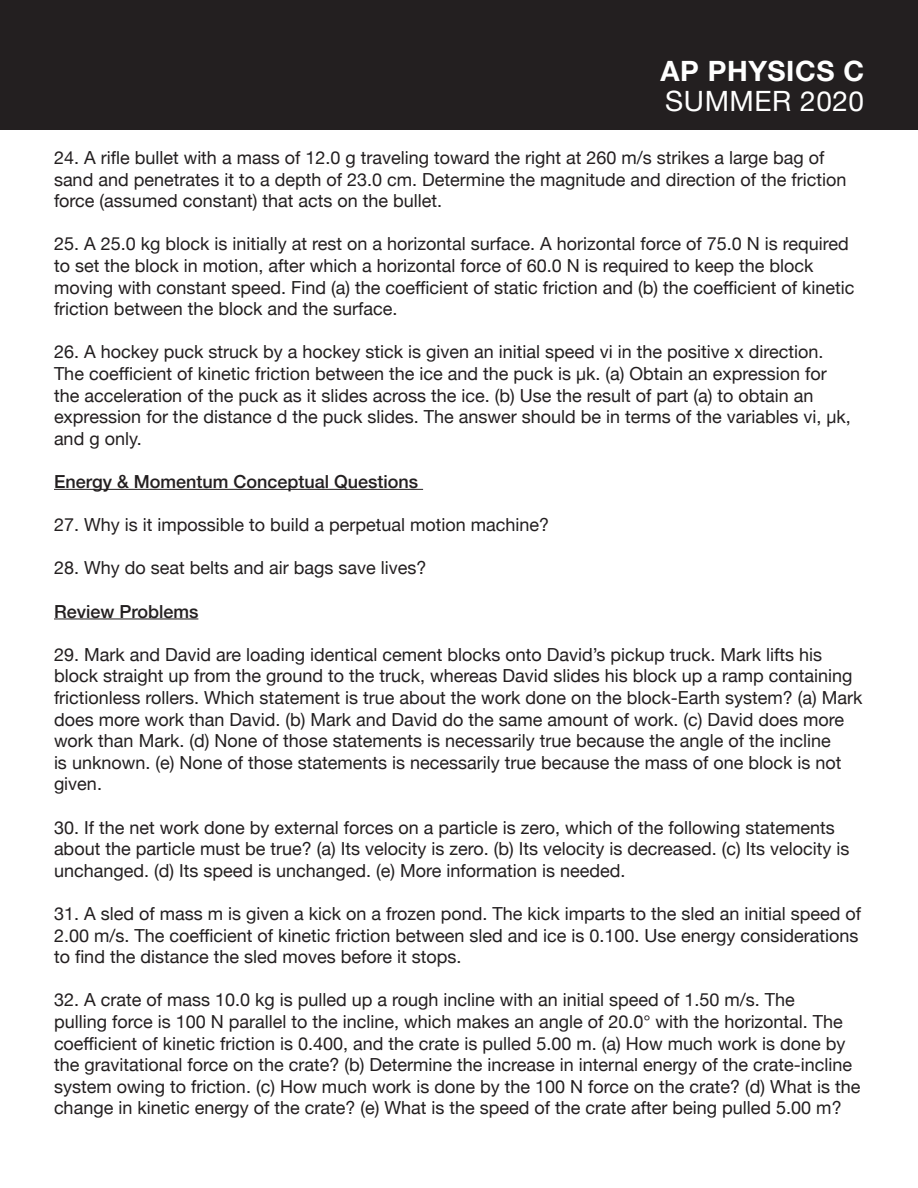
<style>
.page{position:relative;width:918px;height:1188px;background:#fff}
.page>*{position:absolute;margin:0;border:0;box-sizing:border-box;transform-origin:0 0}
.t1{font:700 27.9px "Helvetica Neue";letter-spacing:.02em;color:#fff}
.t2{font:27.9px "Helvetica Neue";letter-spacing:.02em;color:#fff}
.t3{font:18px/21.6px "Helvetica Neue";color:#231f20}
.t4{font:500 18px "Helvetica Neue";color:#231f20}
</style>
<div class="page">
<div style="left:0;top:0;width:918px;height:130px;background:#231f20"></div>
<hr style="left:54px;top:489px;width:369px;height:1px;background:#231f20">
<hr style="left:54px;top:619px;width:144px;height:1px;background:#231f20">
<p class="t1" style="left:661px;top:49px;width:205px">AP PHYSICS C</p>
<p class="t2" style="left:665px;top:81px;width:200px">SUMMER 2020</p>
<p class="t3" style="left:54px;top:148px;width:794px">24. A rifle bullet with a mass of 12.0 g traveling toward the right at 260 m/s strikes a large bag of sand and penetrates it to a depth of 23.0 cm. Determine the magnitude and direction of the friction force (assumed constant) that acts on the bullet.</p>
<p class="t3" style="left:54px;top:234px;width:802px">25. A 25.0 kg block is initially at rest on a horizontal surface. A horizontal force of 75.0 N is required to set the block in motion, after which a horizontal force of 60.0 N is required to keep the block moving with constant speed. Find (a) the coefficient of static friction and (b) the coefficient of kinetic friction between the block and the surface.</p>
<p class="t3" style="left:54px;top:342px;width:798px">26. A hockey puck struck by a hockey stick is given an initial speed vi in the positive x direction.<br>The coefficient of kinetic friction between the ice and the puck is µk. (a) Obtain an expression for the acceleration of the puck as it slides across the ice. (b) Use the result of part (a) to obtain an expression for the distance d the puck slides. The answer should be in terms of the variables vi, µk, and g only.</p>
<p class="t4" style="left:54px;top:467px;width:366px">Energy &amp; Momentum Conceptual Questions</p>
<p class="t3" style="left:54px;top:515px;width:497px">27. Why is it impossible to build a perpetual motion machine?</p>
<p class="t3" style="left:54px;top:558px;width:374px">28. Why do seat belts and air bags save lives?</p>
<p class="t4" style="left:54px;top:597px;width:146px">Review Problems</p>
<p class="t3" style="left:54px;top:645px;width:810px">29. Mark and David are loading identical cement blocks onto David’s pickup truck. Mark lifts his block straight up from the ground to the truck, whereas David slides his block up a ramp containing frictionless rollers. Which statement is true about the work done on the block-Earth system? (a) Mark does more work than David. (b) Mark and David do the same amount of work. (c) David does more work than Mark. (d) None of those statements is necessarily true because the angle of the incline<br>is unknown. (e) None of those statements is necessarily true because the mass of one block is not given.</p>
<p class="t3" style="left:54px;top:817px;width:797px">30. If the net work done by external forces on a particle is zero, which of the following statements about the particle must be true? (a) Its velocity is zero. (b) Its velocity is decreased. (c) Its velocity is unchanged. (d) Its speed is unchanged. (e) More information is needed.</p>
<p class="t3" style="left:54px;top:904px;width:809px">31. A sled of mass m is given a kick on a frozen pond. The kick imparts to the sled an initial speed of<br>2.00 m/s. The coefficient of kinetic friction between sled and ice is 0.100. Use energy considerations to find the distance the sled moves before it stops.</p>
<p class="t3" style="left:54px;top:990px;width:808px">32. A crate of mass 10.0 kg is pulled up a rough incline with an initial speed of 1.50 m/s. The<br>pulling force is 100 N parallel to the incline, which makes an angle of 20.0° with the horizontal. The coefficient of kinetic friction is 0.400, and the crate is pulled 5.00 m. (a) How much work is done by the gravitational force on the crate? (b) Determine the increase in internal energy of the crate-incline system owing to friction. (c) How much work is done by the 100 N force on the crate? (d) What is the change in kinetic energy of the crate? (e) What is the speed of the crate after being pulled 5.00 m?</p>
</div>
